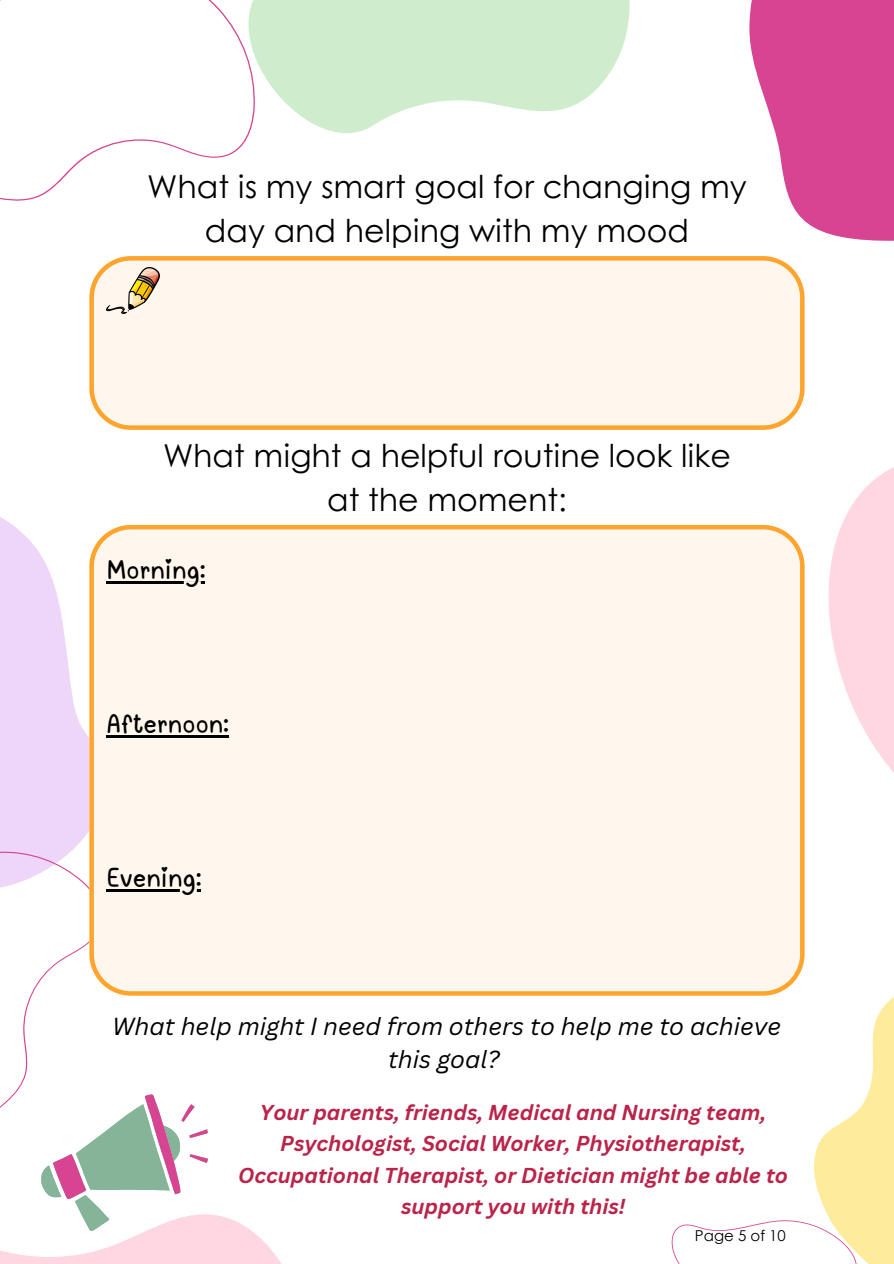
<style>
.page{position:relative;width:894px;height:1264px;background:#fff}
.page>*{position:absolute;margin:0;border:0;box-sizing:border-box;transform-origin:0 0}
.t1{font:31.5px/44px "Century Gothic";color:#000;text-align:center}
.t2{font:27px "lulu";color:#000}
.t3{font:italic 24px/32.7px "Canva Sans";color:#000;text-align:center}
.t4{font:italic 700 21px/31.5px "Canva Sans";color:#ba244a;text-align:center}
.t5{font:15px "Century Gothic";color:#000}
</style>
<div class="page">
<svg style="left:0;top:995px;width:378px;height:268px"></svg>
<svg style="left:746px;top:941px;width:147px;height:322px"></svg>
<svg style="left:749px;top:0;width:144px;height:241px"></svg>
<svg style="left:828px;top:468px;width:65px;height:303px"></svg>
<svg style="left:299px;top:0;width:331px;height:133px;fill:#cfedcd"></svg>
<svg style="left:671px;top:1219px;width:188px;height:44px"></svg>
<div style="left:208px;top:525px;width:596px;height:470px;background:#fff7ee"></div>
<div style="left:89px;top:256px;width:715px;height:173px;background:#fff7ee"></div>
<svg style="left:0;top:0;width:299px;height:317px"></svg>
<svg style="left:0;top:517px;width:208px;height:713px"></svg>
<hr style="left:106px;top:581px;width:99px;height:3px;background:#000">
<hr style="left:106px;top:735px;width:122px;height:2px;background:#000">
<hr style="left:106px;top:888px;width:95px;height:3px;background:#000">
<p class="t1" style="left:147px;top:163px;width:600px">What is my smart goal for changing my day and helping with my mood</p>
<p class="t1" style="left:163px;top:432px;width:569px">What might a helpful routine look like at the moment:</p>
<h1 class="t2" style="left:106px;top:544px;width:100px">Morning:</h1>
<p class="t2" style="left:106px;top:698px;width:124px">Afternoon:</p>
<h1 class="t2" style="left:106px;top:851px;width:96px">Evening:</h1>
<p class="t3" style="left:112px;top:1009px;width:670px">What help might I need from others to help me to achieve this goal?</p>
<p class="t4" style="left:238px;top:1095px;width:551px">Your parents, friends, Medical and Nursing team, Psychologist, Social Worker, Physiotherapist, Occupational Therapist, or Dietician might be able to support you with this!</p>
<p class="t5" style="left:694px;top:1225px;width:92px">Page 5 of 10</p>
</div>
